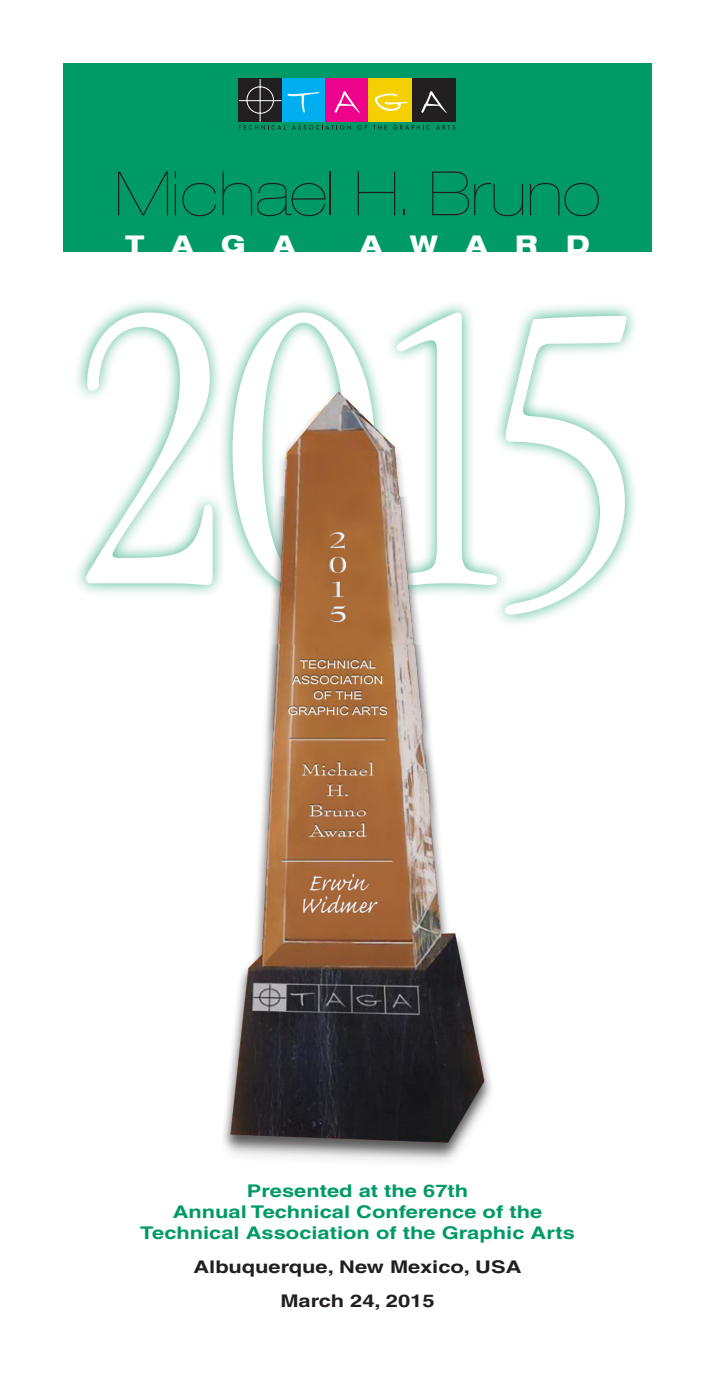
<style>
.page{position:relative;width:715px;height:1386px;background:#fff}
.page>*{position:absolute;margin:0;border:0;box-sizing:border-box;transform-origin:0 0}
.Text{font:300 condensed 421.75px "Garamond";color:#fff}
.Text-2{font:900 expanded 61.25px "Helvetica Neue";color:#231f20}
.Text-3{font:800 expanded 24.5px "Helvetica Neue";color:#fff}
.Date{font:700 17.5px/21px "Helvetica";color:#009a67;text-align:center;scale:1.25 1}
.Date-2{font:700 17.5px "Helvetica";color:#231f20;scale:1.25 1}
</style>
<div class="page">
<div style="left:72px;top:298px;width:567px;height:331px;background:#009a67;opacity:.75"></div>
<div style="left:216px;top:390px;width:281px;height:782px;background:#231f20;opacity:.44"></div>
<img style="left:220px;top:383px;width:274px;height:774px">
<div style="left:63px;top:63px;width:588px;height:189px;background:#009a67"></div>
<div style="left:325px;top:79px;width:43px;height:43px;background:#ed028c"></div>
<div style="left:368px;top:79px;width:43px;height:43px;background:#f4cf02"></div>
<div style="left:411px;top:79px;width:44px;height:43px;background:#231f20"></div>
<svg style="left:374px;top:93px;width:33px;height:18px"></svg>
<svg style="left:421px;top:91px;width:25px;height:22px"></svg>
<svg style="left:238px;top:79px;width:129px;height:51px"></svg>
<svg style="left:373px;top:125px;width:13px;height:5px"></svg>
<svg style="left:393px;top:125px;width:36px;height:5px"></svg>
<svg style="left:436px;top:125px;width:19px;height:5px"></svg>
<p class="Text-2" style="left:114px;top:158px;width:487px">Michael H. Bruno</p>
<p class="Text-3" style="left:125px;top:228px;width:171px">T A G A</p>
<p class="Text-3" style="left:360px;top:228px;width:230px">A W A R D</p>
<p class="Text" style="left:71px;top:222px;width:574px">2015</p>
<p class="Date" style="left:140px;top:1180px;width:349px">Presented at the 67th<br>Annual Technical Conference of the<br>Technical Association of the Graphic Arts</p>
<p class="Date-2" style="left:193px;top:1256px;width:264px">Albuquerque, New Mexico, USA</p>
<p class="Date-2" style="left:280px;top:1290px;width:125px">March 24, 2015</p>
</div>
